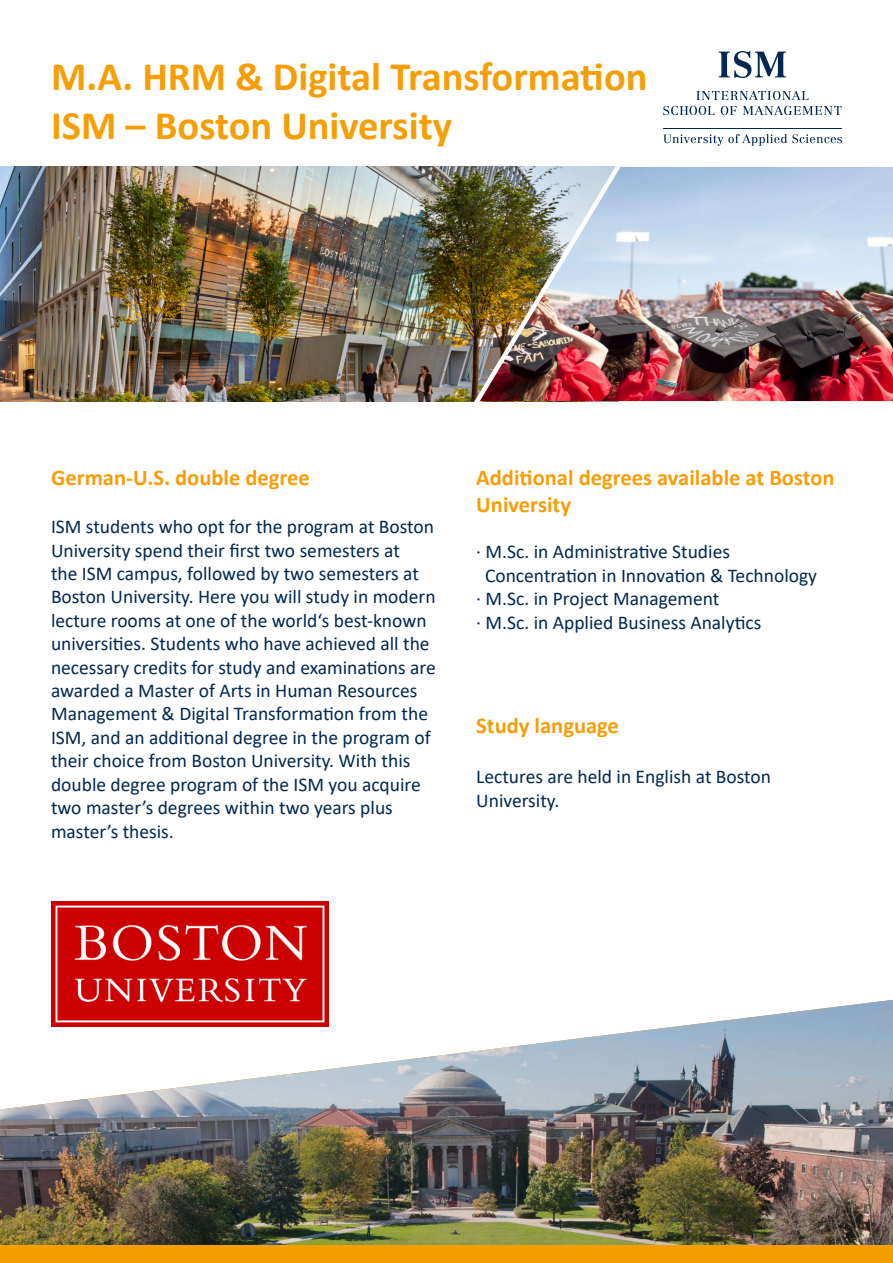
<style>
.page{position:relative;width:893px;height:1263px;background:#fff}
.page>*{position:absolute;margin:0;border:0;box-sizing:border-box;transform-origin:0 0}
.t1{font:700 40.5px/48.6px "Calibri";color:#f69e05}
.t2{font:700 22.5px/27px "Calibri";color:#f69e0a}
.t3{font:19.5px/23.4px "Calibri";color:#002851}
</style>
<div class="page">
<img style="left:0;top:167px;width:467px;height:234px">
<svg style="left:663px;top:106px;width:51px;height:9px"></svg>
<svg style="left:721px;top:106px;width:15px;height:9px"></svg>
<svg style="left:743px;top:106px;width:99px;height:9px"></svg>
<svg style="left:696px;top:91px;width:112px;height:9px"></svg>
<svg style="left:719px;top:51px;width:67px;height:27px"></svg>
<hr style="left:663px;top:128px;width:179px;height:1px;background:#002851">
<svg style="left:663px;top:134px;width:179px;height:12px"></svg>
<img style="left:0;top:1000px;width:893px;height:246px">
<div style="left:0;top:1246px;width:893px;height:17px;background:#f59e00"></div>
<img style="left:626px;top:167px;width:267px;height:234px">
<img style="left:51px;top:901px;width:278px;height:125px">
<img style="left:467px;top:166px;width:159px;height:236px">
<h1 class="t1" style="left:51px;top:52px;width:598px">M.A. HRM &amp; Digital Transformation<br>ISM – Boston University</h1>
<p class="t2" style="left:51px;top:463px;width:260px">German-U.S. double degree</p>
<p class="t3" style="left:51px;top:515px;width:386px">ISM students who opt for the program at Boston University spend their first two semesters at<br>the ISM campus, followed by two semesters at Boston University. Here you will study in modern lecture rooms at one of the world‘s best-known universities. Students who have achieved all the necessary credits for study and examinations are awarded a Master of Arts in Human Resources Management &amp; Digital Transformation from the ISM, and an additional degree in the program of their choice from Boston University. With this double degree program of the ISM you acquire two master’s degrees within two years plus master’s thesis.</p>
<p class="t2" style="left:476px;top:463px;width:360px">Additional degrees available at Boston<br>University</p>
<p class="t3" style="left:476px;top:540px;width:255px">· M.Sc. in Administrative Studies</p>
<p class="t3" style="left:485px;top:563px;width:333px">Concentration in Innovation &amp; Technology</p>
<p class="t3" style="left:476px;top:587px;width:245px">· M.Sc. in Project Management</p>
<p class="t3" style="left:476px;top:610px;width:287px">· M.Sc. in Applied Business Analytics</p>
<p class="t2" style="left:476px;top:712px;width:144px">Study language</p>
<p class="t3" style="left:476px;top:765px;width:296px">Lectures are held in English at Boston<br>University.</p>
</div>
